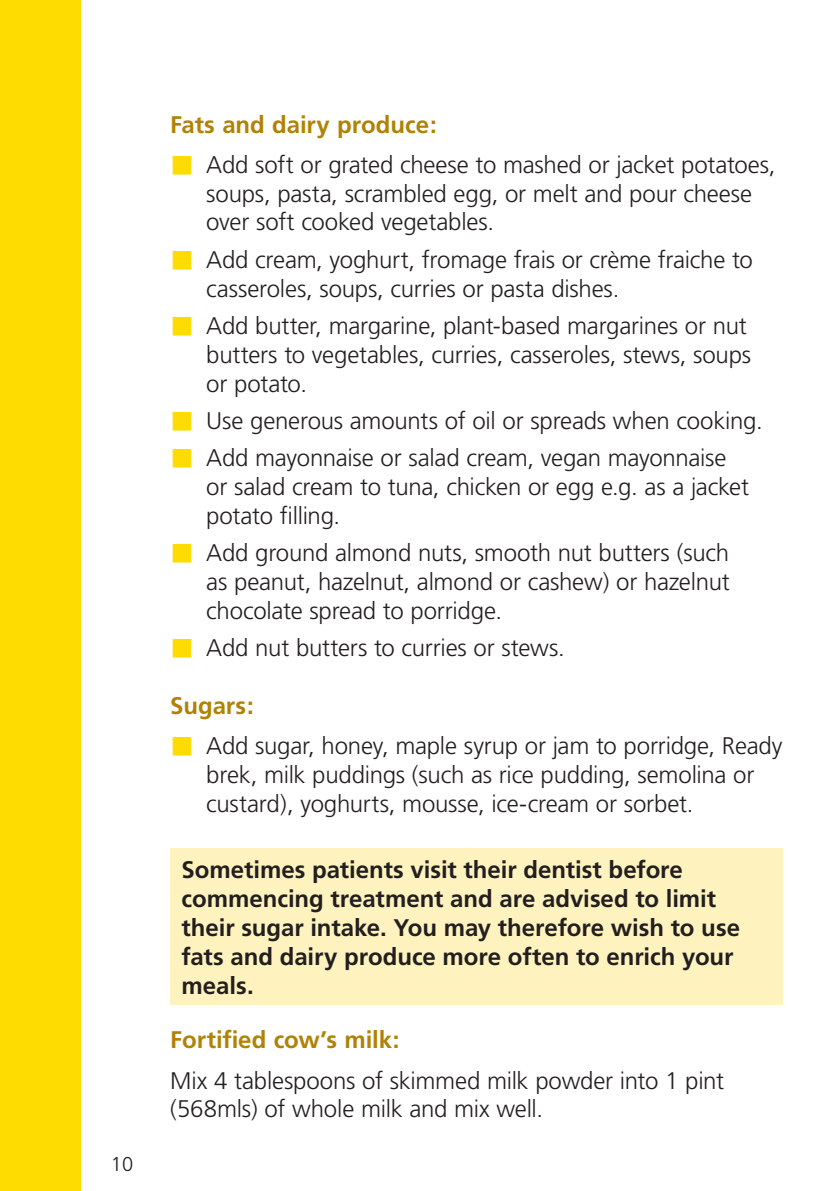
<style>
.page{position:relative;width:840px;height:1191px;background:#fff}
.page>*{position:absolute;margin:0;border:0;box-sizing:border-box;transform-origin:0 0}
.BODY{font:300 24px/28.8px "Frutiger";letter-spacing:-.01em;color:#231f20}
.BODY-2{font:700 24px/28.8px "Frutiger";color:#231f20}
.SUB_HEADING{font:700 24px "Frutiger";letter-spacing:-.005em;color:#b08205}
.t1{font:300 20px "Frutiger";color:#231f20}
</style>
<div class="page">
<div style="left:0;top:0;width:80px;height:1191px;background:#ffdc01"></div>
<div style="left:170px;top:848px;width:612px;height:156px;background:#fef3be"></div>
<p class="t1" style="left:111px;top:1152px;width:24px">10</p>
<p class="SUB_HEADING" style="left:170px;top:110px;width:268px">Fats and dairy produce:</p>
<p class="BODY" style="left:206px;top:150px;width:570px">Add soft or grated cheese to mashed or jacket potatoes, soups, pasta, scrambled egg, or melt and pour cheese over soft cooked vegetables.</p>
<p class="BODY" style="left:206px;top:245px;width:548px">Add cream, yoghurt, fromage frais or crème fraiche to casseroles, soups, curries or pasta dishes.</p>
<p class="BODY" style="left:206px;top:311px;width:546px">Add butter, margarine, plant-based margarines or nut butters to vegetables, curries, casseroles, stews, soups or potato.</p>
<p class="BODY" style="left:206px;top:406px;width:553px">Use generous amounts of oil or spreads when cooking.</p>
<p class="BODY" style="left:206px;top:443px;width:544px">Add mayonnaise or salad cream, vegan mayonnaise or salad cream to tuna, chicken or egg e.g. as a jacket potato filling.</p>
<p class="BODY" style="left:206px;top:538px;width:524px;text-align:justify">Add ground almond nuts, smooth nut butters (such as peanut, hazelnut, almond or cashew) or hazelnut chocolate spread to porridge.</p>
<p class="BODY" style="left:206px;top:633px;width:355px">Add nut butters to curries or stews.</p>
<p class="SUB_HEADING" style="left:170px;top:691px;width:85px">Sugars:</p>
<p class="BODY" style="left:206px;top:731px;width:577px">Add sugar, honey, maple syrup or jam to porridge, Ready brek, milk puddings (such as rice pudding, semolina or custard), yoghurts, mousse, ice-cream or sorbet.</p>
<p class="BODY-2" style="left:181px;top:855px;width:559px">Sometimes patients visit their dentist before commencing treatment and are advised to limit their sugar intake. You may therefore wish to use fats and dairy produce more often to enrich your meals.</p>
<p class="SUB_HEADING" style="left:170px;top:1026px;width:230px">Fortified cow’s milk:</p>
<p class="BODY" style="left:170px;top:1065px;width:555px">Mix 4 tablespoons of skimmed milk powder into 1 pint (568mls) of whole milk and mix well.</p>
</div>
